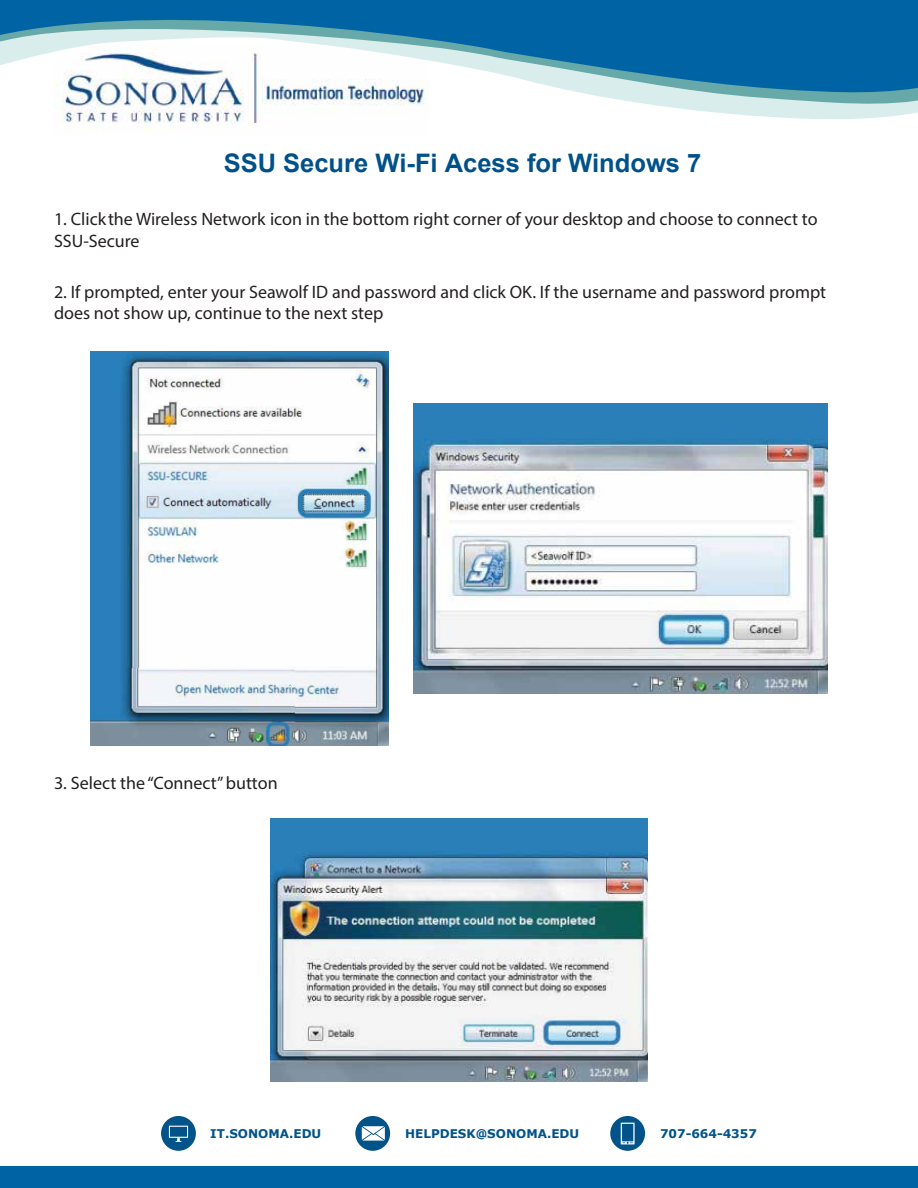
<style>
.page{position:relative;width:918px;height:1188px;background:#fff}
.page>*{position:absolute;margin:0;border:0;box-sizing:border-box;transform-origin:0 0}
.t1{font:700 25.5px "Arial";color:#005189}
.t2{font:18px/21.6px "Myriad Pro";color:#231f20}
.t3{font:700 12px "Verdana";color:#01538a}
</style>
<div class="page">
<div style="left:0;top:1166px;width:918px;height:22px;background:#0064a4"></div>
<div style="left:161px;top:1116px;width:35px;height:35px;background:#01538a;border-radius:50%"></div>
<svg style="left:169px;top:1126px;width:19px;height:16px"></svg>
<div style="left:610px;top:1116px;width:35px;height:35px;background:#01538a;border-radius:50%"></div>
<svg style="left:621px;top:1123px;width:14px;height:21px"></svg>
<div style="left:355px;top:1116px;width:35px;height:35px;background:#01538a;border-radius:50%"></div>
<svg style="left:362px;top:1126px;width:23px;height:15px"></svg>
<svg style="left:62px;top:108px;width:856px;height:15px"></svg>
<svg style="left:62px;top:94px;width:856px;height:14px"></svg>
<svg style="left:0;top:0;width:918px;height:94px;fill:#0064a4"></svg>
<img style="left:91px;top:351px;width:297px;height:395px">
<img style="left:413px;top:403px;width:414px;height:291px">
<img style="left:270px;top:819px;width:378px;height:263px">
<h1 class="t1" style="left:224px;top:145px;width:479px">SSU Secure Wi-Fi Acess for Windows 7</h1>
<p class="t2" style="left:54px;top:208px;width:765px">1. Click the Wireless Network icon in the bottom right corner of your desktop and choose to connect to<br>SSU-Secure</p>
<p class="t2" style="left:54px;top:281px;width:774px">2. If prompted, enter your Seawolf ID and password and click OK. If the username and password prompt does not show up, continue to the next step</p>
<p class="t2" style="left:54px;top:771px;width:225px">3. Select the “Connect” button</p>
<p class="t3" style="left:210px;top:1125px;width:113px">IT.SONOMA.EDU</p>
<p class="t3" style="left:405px;top:1125px;width:176px">HELPDESK@SONOMA.EDU</p>
<p class="t3" style="left:660px;top:1125px;width:98px">707-664-4357</p>
</div>
